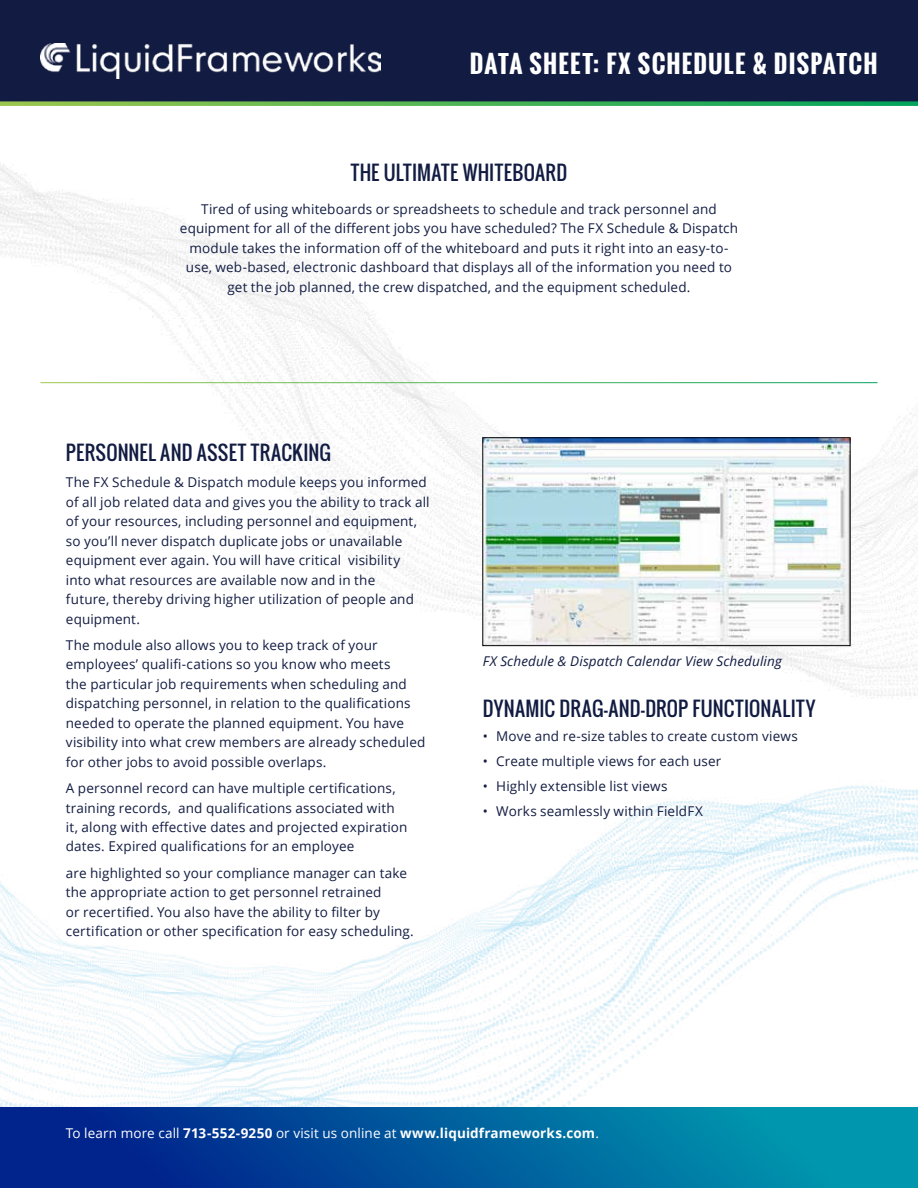
<style>
.page{position:relative;width:918px;height:1188px;background:#fff}
.page>*{position:absolute;margin:0;border:0;box-sizing:border-box;transform-origin:0 0}
.t1{font:700 24px "Oswald";letter-spacing:.05em;color:#fff}
.t2{font:19.5px "Oswald";letter-spacing:.015em;color:#121c42}
.t3{font:13.5px/19.5px "Open Sans";letter-spacing:.01em;color:#121c42}
.t4{font:700 13.5px "Open Sans";letter-spacing:.01em;color:#fff}
.t5{font:italic 13.5px "Open Sans";letter-spacing:.01em;color:#121c42}
.s1{font-weight:400}
</style>
<div class="page">
<img style="left:0;top:163px;width:918px;height:536px">
<img style="left:0;top:785px;width:918px;height:322px">
<div style="left:0;top:0;width:918px;height:104px;background:#121c42"></div>
<img style="left:41px;top:44px;width:340px;height:35px">
<svg style="left:0;top:101px;width:918px;height:5px;background:#4ba854"></svg>
<div style="left:0;top:1107px;width:918px;height:81px;background:linear-gradient(to right,#001788,#00a2b1)"></div>
<img style="left:485px;top:440px;width:363px;height:204px">
<div style="left:483px;top:438px;width:367px;height:208px;border:1px solid #000"></div>
<hr style="left:40px;top:382px;width:838px;height:1px;background:#fff">
<h1 class="t1" style="left:470px;top:45px;width:409px">DATA SHEET: FX SCHEDULE &amp; DISPATCH</h1>
<h2 class="t2" style="left:351px;top:158px;width:218px">THE ULTIMATE WHITEBOARD</h2>
<p class="t3" style="left:180px;top:199px;width:560px;text-align:center">Tired of using whiteboards or spreadsheets to schedule and track personnel and equipment for all of the different jobs you have scheduled? The FX Schedule &amp; Dispatch module takes the information off of the whiteboard and puts it right into an easy-to&shy;use, web-based, electronic dashboard that displays all of the information you need to get the job planned, the crew dispatched, and the equipment scheduled.</p>
<h2 class="t2" style="left:66px;top:438px;width:267px">PERSONNEL AND ASSET TRACKING</h2>
<p class="t3" style="left:66px;top:472px;width:365px">The FX Schedule &amp; Dispatch module keeps you informed of all job related data and gives you the ability to track all of your resources, including personnel and equipment, so you’ll never dispatch duplicate jobs or unavailable equipment ever again. You will have critical visibility<br>into what resources are available now and in the<br>future, thereby driving higher utilization of people and equipment.</p>
<p class="t3" style="left:66px;top:635px;width:361px">The module also allows you to keep track of your employees’ qualifi-cations so you know who meets<br>the particular job requirements when scheduling and dispatching personnel, in relation to the qualifications needed to operate the planned equipment. You have visibility into what crew members are already scheduled for other jobs to avoid possible overlaps.</p>
<p class="t3" style="left:66px;top:778px;width:343px">A personnel record can have multiple certifications, training records, and qualifications associated with it, along with effective dates and projected expiration dates. Expired qualifications for an employee</p>
<p class="t3" style="left:66px;top:863px;width:349px">are highlighted so your compliance manager can take the appropriate action to get personnel retrained<br>or recertified. You also have the ability to filter by certification or other specification for easy scheduling.</p>
<p class="t5" style="left:483px;top:652px;width:301px">FX Schedule &amp; Dispatch Calendar View Scheduling</p>
<h2 class="t2" style="left:483px;top:694px;width:334px">DYNAMIC DRAG-AND-DROP FUNCTIONALITY</h2>
<p class="t3" style="left:483px;top:726px;width:317px">• Move and re-size tables to create custom views</p>
<p class="t3" style="left:483px;top:751px;width:240px">• Create multiple views for each user</p>
<p class="t3" style="left:483px;top:776px;width:186px">• Highly extensible list views</p>
<p class="t3" style="left:483px;top:801px;width:222px">• Works seamlessly within FieldFX</p>
<p class="t4" style="left:66px;top:1123px;width:535px"><span class="s1">To learn more call</span> 713-552-9250 <span class="s1">or visit us online at</span> www.liquidframeworks.com<span class="s1">.</span></p>
</div>
